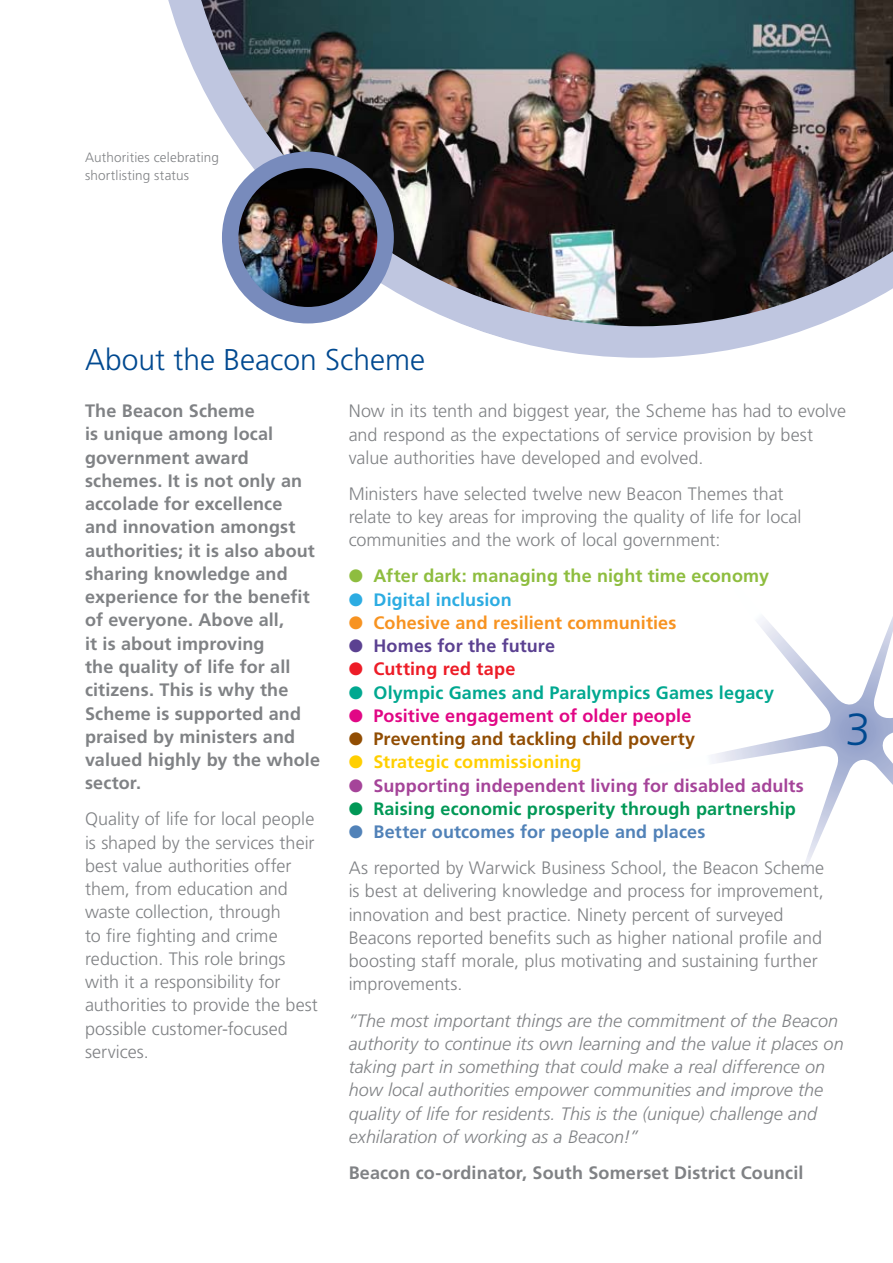
<style>
.page{position:relative;width:893px;height:1263px;background:#fff}
.page>*{position:absolute;margin:0;border:0;box-sizing:border-box;transform-origin:0 0}
.t1{font:300 45px "Frutiger LT";color:#004990}
.t2{font:300 30px "Frutiger LT";color:#004990}
.t3{font:300 18px/23.2px "Frutiger LT";color:#808285}
.t4{font:700 18px/23.2px "Frutiger LT";letter-spacing:.005em;color:#808285}
.t5{font:italic 300 18px/23.2px "Frutiger LT";color:#808285}
.t6{font:700 18px "Frutiger LT";letter-spacing:.01em;color:#a54499}
.t7{font:700 18px "Frutiger LT";letter-spacing:.01em;color:#009856}
.t8{font:700 18px "Frutiger LT";letter-spacing:.005em;color:#8ebd3f}
.t9{font:700 18px "Frutiger LT";letter-spacing:.01em;color:#00a890}
.t10{font:700 18px "Frutiger LT";letter-spacing:.01em;color:#914d03}
.t11{font:700 18px "Frutiger LT";letter-spacing:.005em;color:#f79321}
.t12{font:700 18px "Frutiger LT";letter-spacing:.01em;color:#e10785}
.t13{font:700 18px "Frutiger LT";letter-spacing:.005em;color:#ffcf01}
.t14{font:700 18px "Frutiger LT";letter-spacing:.005em;color:#5b4191}
.t15{font:700 18px "Frutiger LT";letter-spacing:.005em;color:#2cace2}
.t16{font:700 18px "Frutiger LT";letter-spacing:.01em;color:#ed1c27}
.t17{font:300 13.5px/18px "Frutiger LT";letter-spacing:.015em;color:#808285}
.s1{color:#5182b8}
.s2{font-weight:700;color:#5182b8}
</style>
<div class="page">
<svg style="left:711px;top:617px;width:182px;height:253px"></svg>
<img style="left:168px;top:0;width:725px;height:358px">
<img style="left:228px;top:156px;width:159px;height:159px;border-radius:79px">
<div style="left:222px;top:152px;width:172px;height:171px;border:16px solid #788bbc;border-radius:50%"></div>
<p class="t17" style="left:85px;top:148px;width:136px">Authorities celebrating shortlisting status</p>
<p class="t2" style="left:85px;top:342px;width:342px">About the Beacon Scheme</p>
<p class="t4" style="left:85px;top:399px;width:237px">The Beacon Scheme<br>is unique among local government award schemes. It is not only an accolade for excellence<br>and innovation amongst authorities; it is also about sharing knowledge and experience for the benefit of everyone. Above all,<br>it is about improving<br>the quality of life for all citizens. This is why the<br>Scheme is supported and praised by ministers and valued highly by the whole sector.</p>
<p class="t3" style="left:85px;top:808px;width:234px">Quality of life for local people is shaped by the services their best value authorities offer them, from education and waste collection, through<br>to fire fighting and crime reduction. This role brings with it a responsibility for authorities to provide the best possible customer-focused services.</p>
<p class="t3" style="left:349px;top:400px;width:499px">Now in its tenth and biggest year, the Scheme has had to evolve and respond as the expectations of service provision by best value authorities have developed and evolved.</p>
<p class="t3" style="left:349px;top:482px;width:454px">Ministers have selected twelve new Beacon Themes that relate to key areas for improving the quality of life for local communities and the work of local government:</p>
<p class="t8" style="left:349px;top:565px;width:422px">● After dark: managing the night time economy</p>
<p class="t15" style="left:349px;top:589px;width:165px">● Digital inclusion</p>
<p class="t11" style="left:349px;top:612px;width:329px">● Cohesive and resilient communities</p>
<p class="t14" style="left:349px;top:635px;width:208px">● Homes for the future</p>
<p class="t16" style="left:349px;top:658px;width:168px">● Cutting red tape</p>
<p class="t9" style="left:349px;top:682px;width:427px">● Olympic Games and Paralympics Games legacy</p>
<p class="t12" style="left:349px;top:705px;width:344px">● Positive engagement of older people</p>
<p class="t10" style="left:349px;top:728px;width:348px">● Preventing and tackling child poverty</p>
<p class="t13" style="left:349px;top:751px;width:234px">● Strategic commissioning</p>
<p class="t6" style="left:349px;top:775px;width:457px">● Supporting independent living for disabled adults</p>
<p class="t7" style="left:349px;top:798px;width:449px">● Raising economic prosperity through partnership</p>
<p class="t3" style="left:349px;top:814px;width:477px;line-height:36px"><span class="s1">●</span> <span class="s2">Better outcomes for people and places<br></span>As reported by Warwick Business School, the Beacon Scheme</p>
<p class="t3" style="left:349px;top:880px;width:477px">is best at delivering knowledge and process for improvement, innovation and best practice. Ninety percent of surveyed Beacons reported benefits such as higher national profile and boosting staff morale, plus motivating and sustaining further improvements.</p>
<p class="t5" style="left:349px;top:1009px;width:496px">“The most important things are the commitment of the Beacon authority to continue its own learning and the value it places on taking part in something that could make a real difference on how local authorities empower communities and improve the quality of life for residents. This is the (unique) challenge and exhilaration of working as a Beacon!”</p>
<p class="t4" style="left:349px;top:1161px;width:456px">Beacon co-ordinator, South Somerset District Council</p>
<p class="t1" style="left:845px;top:704px;width:27px">3</p>
</div>
